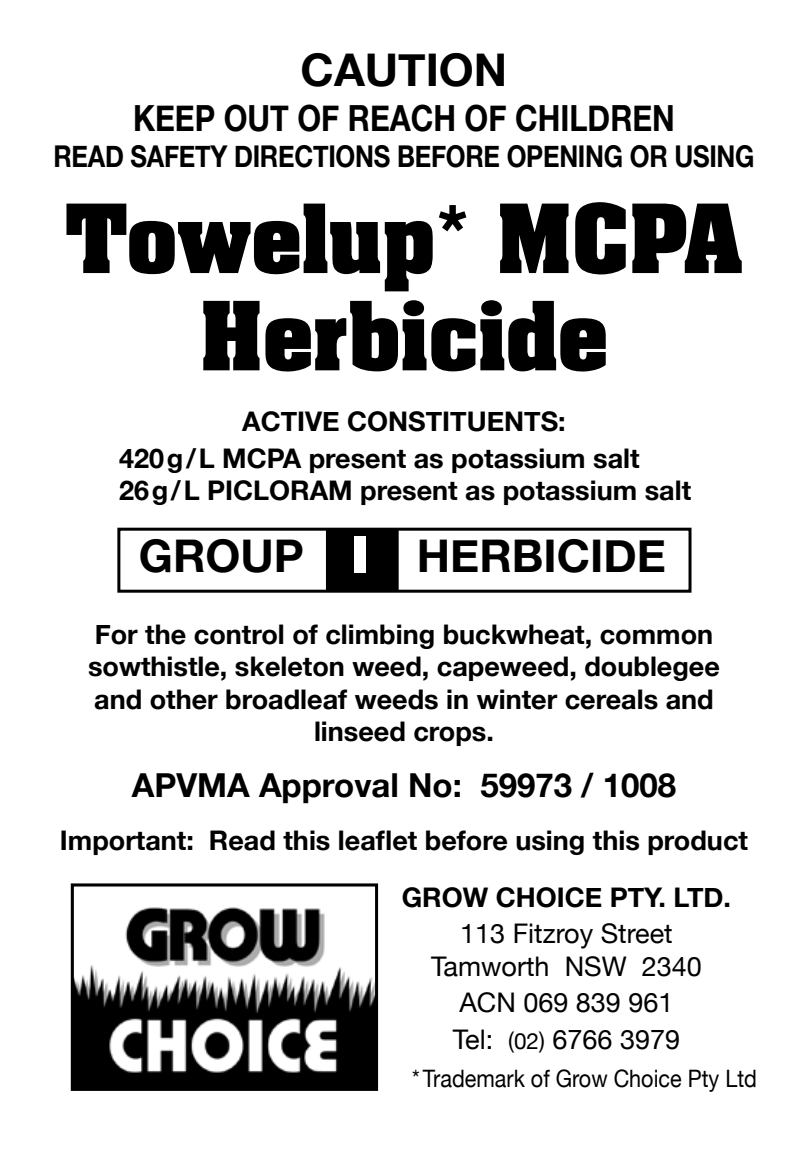
<style>
.page{position:relative;width:808px;height:1149px;background:#fff}
.page>*{position:absolute;margin:0;border:0;box-sizing:border-box;transform-origin:0 0}
.t1{font:700 81px/97.2px "Aachen";color:#000;text-align:center}
.t2{font:700 45px "Helvetica Neue";color:#000}
.t3{font:700 36px "Helvetica Neue";color:#000;scale:.85 1}
.t4{font:700 33px "Helvetica Neue";color:#000}
.t5{font:700 30px "Helvetica Neue";letter-spacing:-.01em;color:#000;scale:.85 1}
.t6{font:700 27px/32.4px "Helvetica Neue";color:#000;text-align:center}
.t7{font:27px/32.4px "Helvetica Neue";color:#000;text-align:center}
.t8{font:24px "Helvetica Neue";color:#000;scale:.9 1}
.s1{font-family:"Arial";font-weight:900;font-size:51px;color:#fff}
.s2{font-size:22.5px}
</style>
<div class="page">
<hr style="left:0;top:1148px;width:808px;height:1px;background:#000">
<img style="left:75px;top:907px;width:299px;height:179px">
<div style="left:71px;top:883px;width:307px;height:207px;border:3px solid #000"></div>
<div style="left:326px;top:530px;width:72px;height:60px;background:#000"></div>
<div style="left:117px;top:527px;width:574px;height:65px;border:3px solid #000"></div>
<h2 class="t2" style="left:301px;top:42px;width:208px">CAUTION</h2>
<h3 class="t3" style="left:133px;top:96px;width:133px">Keep out</h3>
<h3 class="t3" style="left:297px;top:96px;width:440px">of reach of children</h3>
<p class="t5" style="left:53px;top:138px;width:303px">Read safety direction</p>
<p class="t5" style="left:374px;top:138px;width:449px">s before opening or using</p>
<h1 class="t1" style="left:66px;top:188px;width:678px">Towelup<sup>*</sup> MCPA<br>Herbicide</h1>
<p class="t6" style="left:119px;top:402px;width:522px;line-height:36.6px;text-align:left;text-indent:123px">ACTIVE CONSTITUENTS:<br>420g/L MCPA present as potassium salt</p>
<p class="t6" style="left:119px;top:473px;width:574px">26g/L PICLORAM present as potassium salt</p>
<h2 class="t2" style="left:139px;top:527px;width:310px">GROUP <span class="s1">I</span> HERB</h2>
<h2 class="t2" style="left:543px;top:527px;width:90px">ICIDE</h2>
<p class="t6" style="left:88px;top:617px;width:633px">For the control of climbing buckwheat, common sowthistle, skeleton weed, capeweed, doublegee and other broadleaf weeds in winter cereals and linseed crops.</p>
<p class="t4" style="left:132px;top:764px;width:546px">APVMA Approval No: 59973 / 1008</p>
<p class="t6" style="left:60px;top:822px;width:689px">Important: Read this leaflet before using this product</p>
<p class="t6" style="left:402px;top:880px;width:331px">GROW CHOICE PTY. LTD.</p>
<p class="t7" style="left:431px;top:916px;width:272px">113 Fitzroy Street<br>Tamworth NSW 2340</p>
<p class="t7" style="left:453px;top:983px;width:229px;line-height:36.6px;text-align:left">ACN 069 839 961<br>Tel: <span class="s2">(02)</span> 6766 3979</p>
<p class="t8" style="left:412px;top:1063px;width:385px">* Trademark of Grow Choice Pty Ltd</p>
</div>
